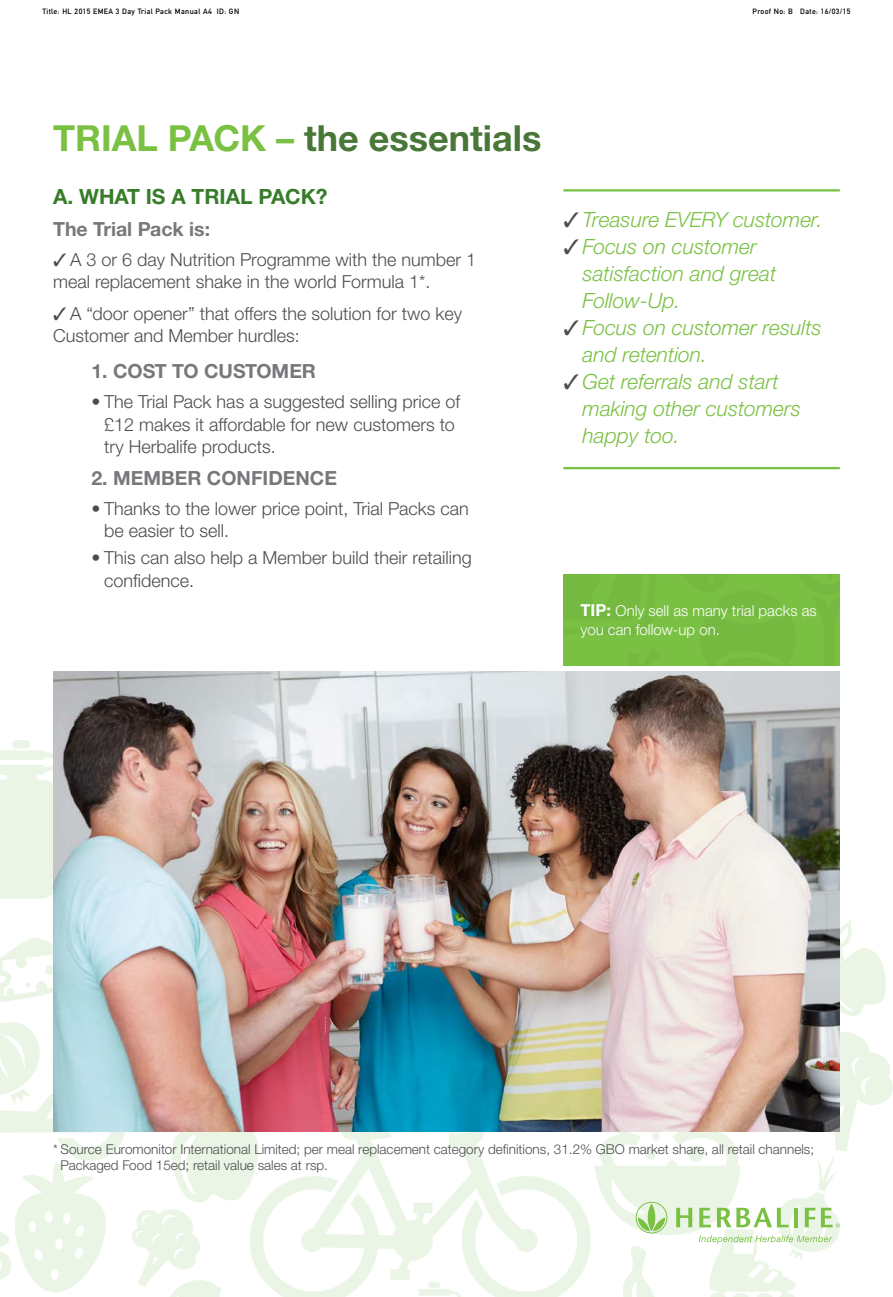
<style>
.page{position:relative;width:893px;height:1297px;background:#fff}
.page>*{position:absolute;margin:0;border:0;box-sizing:border-box;transform-origin:0 0}
.t1{font:700 36px "Helvetica Neue LTW1 G";color:#497738}
.t2{font:italic 300 21px/27px "Helvetica Neue LTW1 G";color:#7ac143}
.t3{font:700 21px "Helvetica Neue LTW1 G";color:#387c2b}
.t4{font:700 19.5px "Helvetica Neue LTW1 G";color:#77787b}
.t5{font:300 18px/22.5px "Helvetica Neue LTW1 G";color:#4d4d4f}
.t6{font:300 15px/19.5px "Helvetica Neue LTW1 G";color:#fff}
.t7{font:300 13.5px/16.5px "Helvetica Neue LTW1 G";color:#4d4d4f}
.t8{font:7.65px "DIN Mittelschrift";letter-spacing:.05em;color:#000}
.s1{color:#7ac143}
.s2{color:#4d4d4f}
.s3{font-weight:700;font-size:16.5px}
</style>
<div class="page">
<svg style="left:0;top:740px;width:893px;height:557px"></svg>
<div style="left:563px;top:574px;width:277px;height:91px;background:#7ac143"></div>
<img style="left:53px;top:672px;width:787px;height:459px">
<hr style="left:563px;top:189px;width:277px;height:2px;background:#7ac143">
<hr style="left:563px;top:467px;width:277px;height:2px;background:#7ac143">
<p class="t8" style="left:43px;top:7px;width:198px">Title: HL 2015 EMEA 3 Day Trial Pack Manual A4 ID: GN</p>
<p class="t8" style="left:752px;top:7px;width:99px">Proof No: B Date: 16/03/15</p>
<h1 class="t1" style="left:53px;top:116px;width:490px"><span class="s1">TRIAL PACK –</span> the essentials</h1>
<p class="t3" style="left:53px;top:184px;width:276px">A. WHAT IS A TRIAL PACK?</p>
<p class="t4" style="left:53px;top:217px;width:159px">The Trial Pack is:</p>
<p class="t5" style="left:53px;top:248px;width:425px">✓ A 3 or 6 day Nutrition Programme with the number 1 meal replacement shake in the world Formula 1*.</p>
<p class="t5" style="left:53px;top:302px;width:411px">✓ A “door opener” that offers the solution for two key<br>Customer and Member hurdles:</p>
<p class="t4" style="left:91px;top:359px;width:226px">1. COST TO CUSTOMER</p>
<p class="t5" style="left:104px;top:390px;width:357px;text-indent:-13px">• The Trial Pack has a suggested selling price of £12 makes it affordable for new customers to try Herbalife products.</p>
<p class="t4" style="left:91px;top:466px;width:247px">2. MEMBER CONFIDENCE</p>
<p class="t5" style="left:104px;top:497px;width:366px;text-indent:-13px">• Thanks to the lower price point, Trial Packs can be easier to sell.</p>
<p class="t5" style="left:104px;top:546px;width:369px;text-indent:-13px">• This can also help a Member build their retailing confidence.</p>
<p class="t2" style="left:563px;top:206px;width:261px"><span class="s2">✓</span> Treasure EVERY customer.</p>
<p class="t2" style="left:583px;top:233px;width:195px;text-indent:-19px"><span class="s2">✓</span> Focus on customer satisfaction and great<br>Follow-Up.</p>
<p class="t2" style="left:583px;top:314px;width:241px;text-indent:-19px"><span class="s2">✓</span> Focus on customer results and retention.</p>
<p class="t2" style="left:583px;top:368px;width:220px;text-indent:-19px"><span class="s2">✓</span> Get referrals and start making other customers happy too.</p>
<p class="t6" style="left:580px;top:601px;width:238px"><span class="s3">TIP:</span> Only sell as many trial packs as you can follow-up on.</p>
<p class="t7" style="left:61px;top:1140px;width:755px;text-indent:-7px">* Source Euromonitor International Limited; per meal replacement category definitions, 31.2% GBO market share, all retail channels;<br>Packaged Food 15ed; retail value sales at rsp.</p>
</div>
